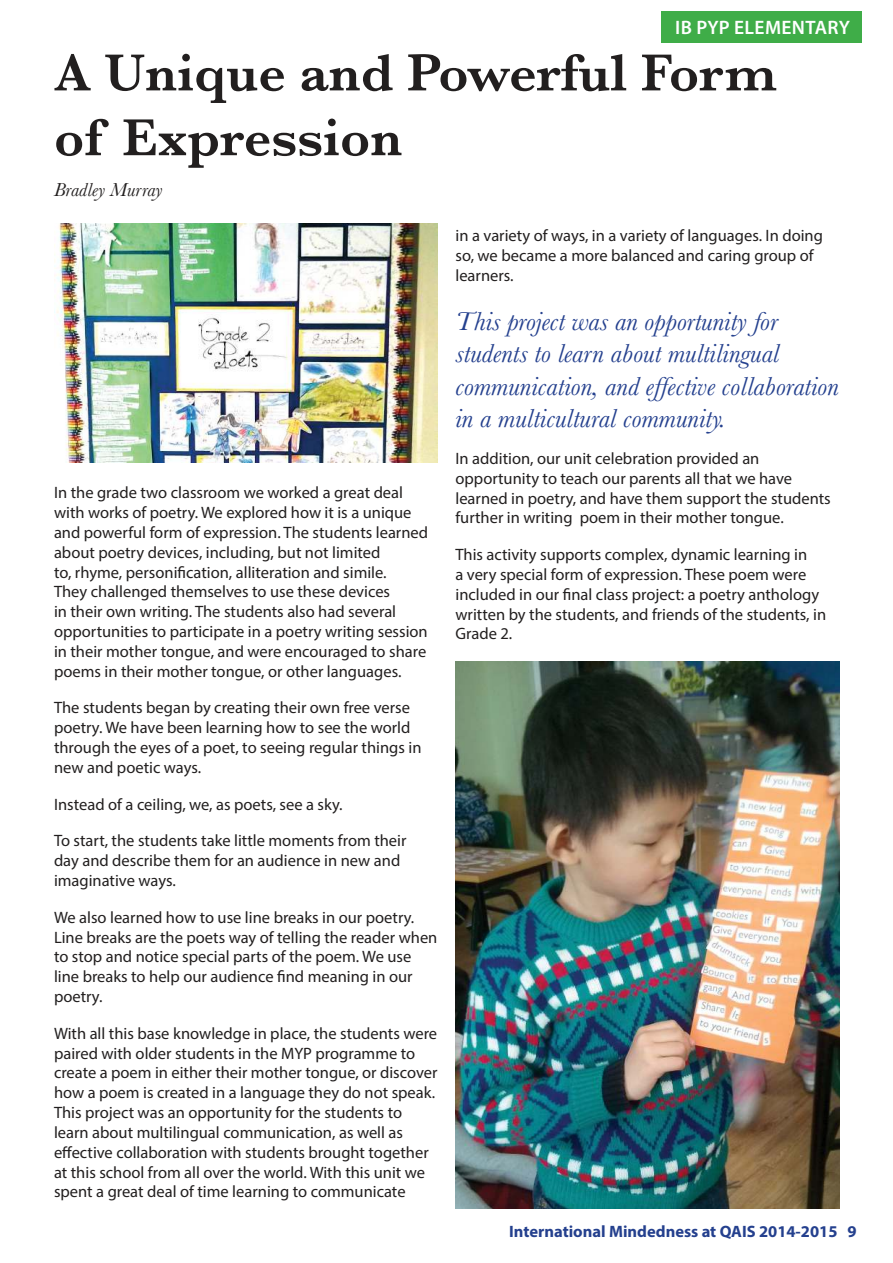
<style>
.page{position:relative;width:893px;height:1263px;background:#fff}
.page>*{position:absolute;margin:0;border:0;box-sizing:border-box;transform-origin:0 0}
.t1{font:600 54px/64.8px "Baskerville";color:#221f1f}
.t2{font:italic 27px/32.4px "Baskerville";color:#24408e}
.t3{font:600 19.5px "Myriad Pro";letter-spacing:.02em;color:#fff}
.t4{font:italic 19.5px "Baskerville";color:#221f1f}
.t5{font:16.5px/19.8px "Myriad Pro";color:#221f1f}
.t6{font:700 16.5px "Myriad Pro";color:#24408e}
</style>
<div class="page">
<div style="left:661px;top:11px;width:201px;height:32px;background:#3fad48"></div>
<img style="left:54px;top:223px;width:383px;height:239px">
<img style="left:455px;top:662px;width:385px;height:547px">
<p class="t3" style="left:675px;top:20px;width:176px">IB PYP ELEMENTARY</p>
<h1 class="t1" style="left:54px;top:44px;width:724px">A Unique and Powerful Form of Expression</h1>
<p class="t4" style="left:54px;top:182px;width:110px">Bradley Murray</p>
<p class="t5" style="left:54px;top:484px;width:376px">In the grade two classroom we worked a great deal with works of poetry. We explored how it is a unique and powerful form of expression. The students learned about poetry devices, including, but not limited<br>to, rhyme, personiication, alliteration and simile.<br>They challenged themselves to use these devices<br>in their own writing. The students also had several opportunities to participate in a poetry writing session in their mother tongue, and were encouraged to share poems in their mother tongue, or other languages.</p>
<p class="t5" style="left:54px;top:699px;width:369px">The students began by creating their own free verse poetry. We have been learning how to see the world through the eyes of a poet, to seeing regular things in new and poetic ways.</p>
<p class="t5" style="left:54px;top:795px;width:290px">Instead of a ceiling, we, as poets, see a sky.</p>
<p class="t5" style="left:54px;top:832px;width:354px">To start, the students take little moments from their day and describe them for an audience in new and imaginative ways.</p>
<p class="t5" style="left:54px;top:909px;width:385px">We also learned how to use line breaks in our poetry.<br>Line breaks are the poets way of telling the reader when to stop and notice special parts of the poem. We use line breaks to help our audience ind meaning in our poetry.</p>
<p class="t5" style="left:54px;top:1025px;width:385px">With all this base knowledge in place, the students were paired with older students in the MYP programme to create a poem in either their mother tongue, or discover how a poem is created in a language they do not speak.<br>This project was an opportunity for the students to learn about multilingual communication, as well as efective collaboration with students brought together at this school from all over the world. With this unit we spent a great deal of time learning to communicate</p>
<p class="t5" style="left:455px;top:227px;width:369px">in a variety of ways, in a variety of languages. In doing so, we became a more balanced and caring group of learners.</p>
<h2 class="t2" style="left:455px;top:308px;width:385px">This project was an opportunity for students to learn about multilingual communication, and efective collaboration in a multicultural community.</h2>
<p class="t5" style="left:455px;top:450px;width:377px">In addition, our unit celebration provided an opportunity to teach our parents all that we have learned in poetry, and have them support the students further in writing poem in their mother tongue.</p>
<p class="t5" style="left:455px;top:546px;width:372px">This activity supports complex, dynamic learning in<br>a very special form of expression. These poem were included in our inal class project: a poetry anthology written by the students, and friends of the students, in Grade 2.</p>
<p class="t6" style="left:509px;top:1225px;width:349px">International Mindedness at QAIS 2014-2015 9</p>
</div>
